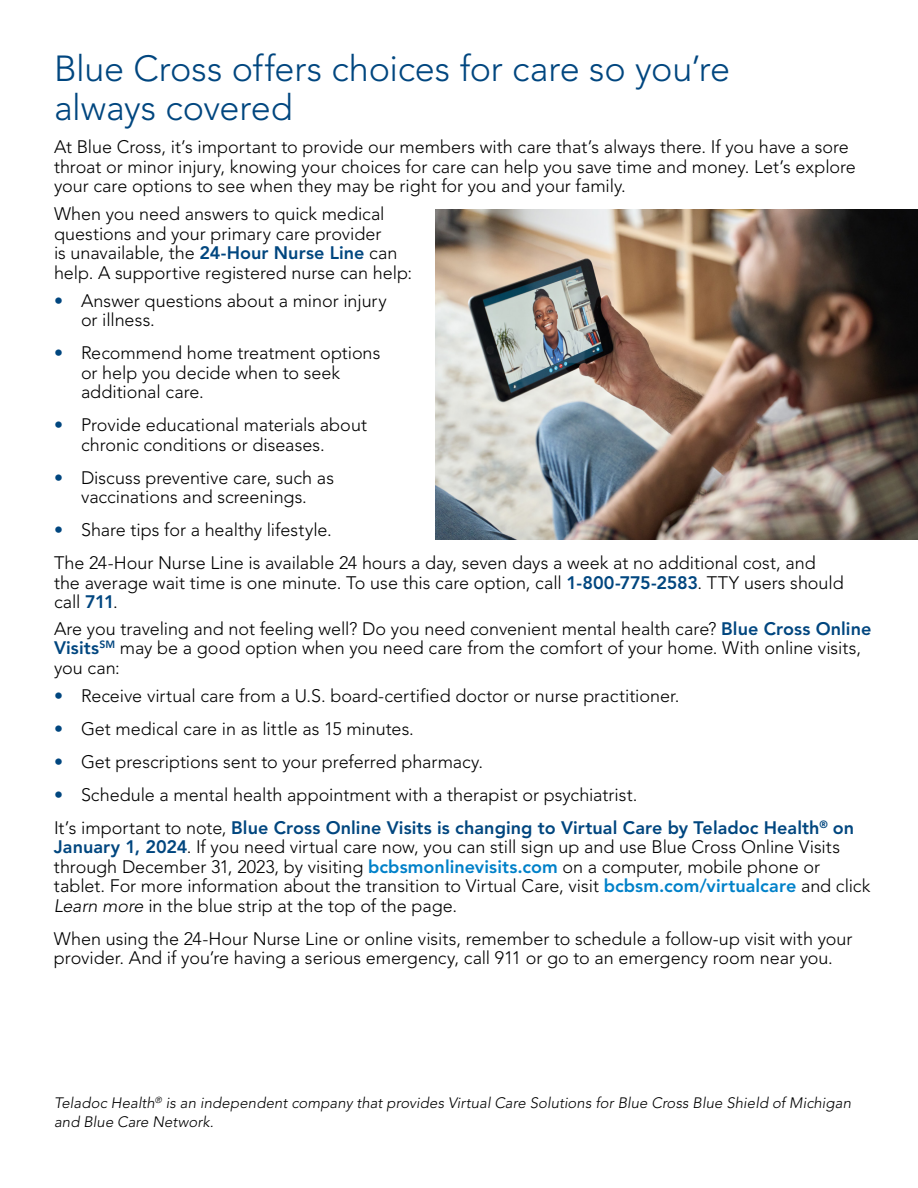
<style>
.page{position:relative;width:918px;height:1188px;background:#fff}
.page>*{position:absolute;margin:0;border:0;box-sizing:border-box;transform-origin:0 0}
.t1{font:300 36px/39px "Avenir LT Std";letter-spacing:-.005em;color:#00467f}
.t2{font:300 18px/19.5px "Avenir LT Std";color:#000}
.t3{font:italic 300 15px/19.5px "Avenir LT Std";letter-spacing:.005em;color:#000}
.s1{font-weight:800;color:#00467f}
.s2{font-weight:800;color:#0081c9}
.s3{font-style:italic}
</style>
<div class="page">
<img style="left:436px;top:210px;width:482px;height:330px">
<h1 class="t1" style="left:54px;top:49px;width:678px">Blue Cross offers choices for care so you’re always covered</h1>
<p class="t2" style="left:54px;top:137px;width:804px">At Blue Cross, it’s important to provide our members with care that’s always there. If you have a sore throat or minor injury, knowing your choices for care can help you save time and money. Let’s explore your care options to see when they may be right for you and your family.</p>
<p class="t2" style="left:54px;top:204px;width:360px">When you need answers to quick medical questions and your primary care provider<br>is unavailable, the <span class="s1">24-Hour Nurse Line</span> can help. A supportive registered nurse can help:</p>
<p class="t2" style="left:81px;top:291px;width:307px;text-indent:-27px"><span class="s1">•</span> Answer questions about a minor injury or illness.</p>
<p class="t2" style="left:81px;top:344px;width:301px;text-indent:-27px"><span class="s1">•</span> Recommend home treatment options or help you decide when to seek additional care.</p>
<p class="t2" style="left:81px;top:416px;width:288px;text-indent:-27px"><span class="s1">•</span> Provide educational materials about chronic conditions or diseases.</p>
<p class="t2" style="left:54px;top:468px;width:282px;text-align:center"><span class="s1">•</span> Discuss preventive care, such as vaccinations and screenings.</p>
<p class="t2" style="left:54px;top:514px;width:763px;line-height:33px"><span class="s1">•</span> Share tips for a healthy lifestyle.<br>The 24-Hour Nurse Line is available 24 hours a day, seven days a week at no additional cost, and</p>
<p class="t2" style="left:54px;top:573px;width:791px">the average wait time is one minute. To use this care option, call <span class="s1">1-800-775-2583</span>. TTY users should call <span class="s1">711</span>.</p>
<p class="t2" style="left:54px;top:619px;width:819px">Are you traveling and not feeling well? Do you need convenient mental health care? <span class="s1">Blue Cross Online<br>Visits</span><sup>SM</sup> may be a good option when you need care from the comfort of your home. With online visits, you can:</p>
<p class="t2" style="left:54px;top:686px;width:627px"><span class="s1">•</span> Receive virtual care from a U.S. board-certified doctor or nurse practitioner.</p>
<p class="t2" style="left:54px;top:719px;width:361px"><span class="s1">•</span> Get medical care in as little as 15 minutes.</p>
<p class="t2" style="left:54px;top:752px;width:431px"><span class="s1">•</span> Get prescriptions sent to your preferred pharmacy.</p>
<p class="t2" style="left:54px;top:778px;width:802px;line-height:33px"><span class="s1">•</span> Schedule a mental health appointment with a therapist or psychiatrist.<br>It’s important to note, <span class="s1">Blue Cross Online Visits is changing to Virtual Care by Teladoc Health</span><sup>®</sup> <span class="s1">on</span></p>
<p class="t2" style="left:54px;top:837px;width:818px"><span class="s1">January 1, 2024</span>. If you need virtual care now, you can still sign up and use Blue Cross Online Visits through December 31, 2023, by visiting <span class="s2">bcbsmonlinevisits.com</span> on a computer, mobile phone or tablet. For more information about the transition to Virtual Care, visit <span class="s2">bcbsm.com/virtualcare</span> and click <span class="s3">Learn more</span> in the blue strip at the top of the page.</p>
<p class="t2" style="left:54px;top:929px;width:800px">When using the 24-Hour Nurse Line or online visits, remember to schedule a follow-up visit with your provider. And if you’re having a serious emergency, call 911 or go to an emergency room near you.</p>
<p class="t3" style="left:54px;top:1093px;width:799px">Teladoc Health<sup>®</sup> is an independent company that provides Virtual Care Solutions for Blue Cross Blue Shield of Michigan and Blue Care Network.</p>
</div>
